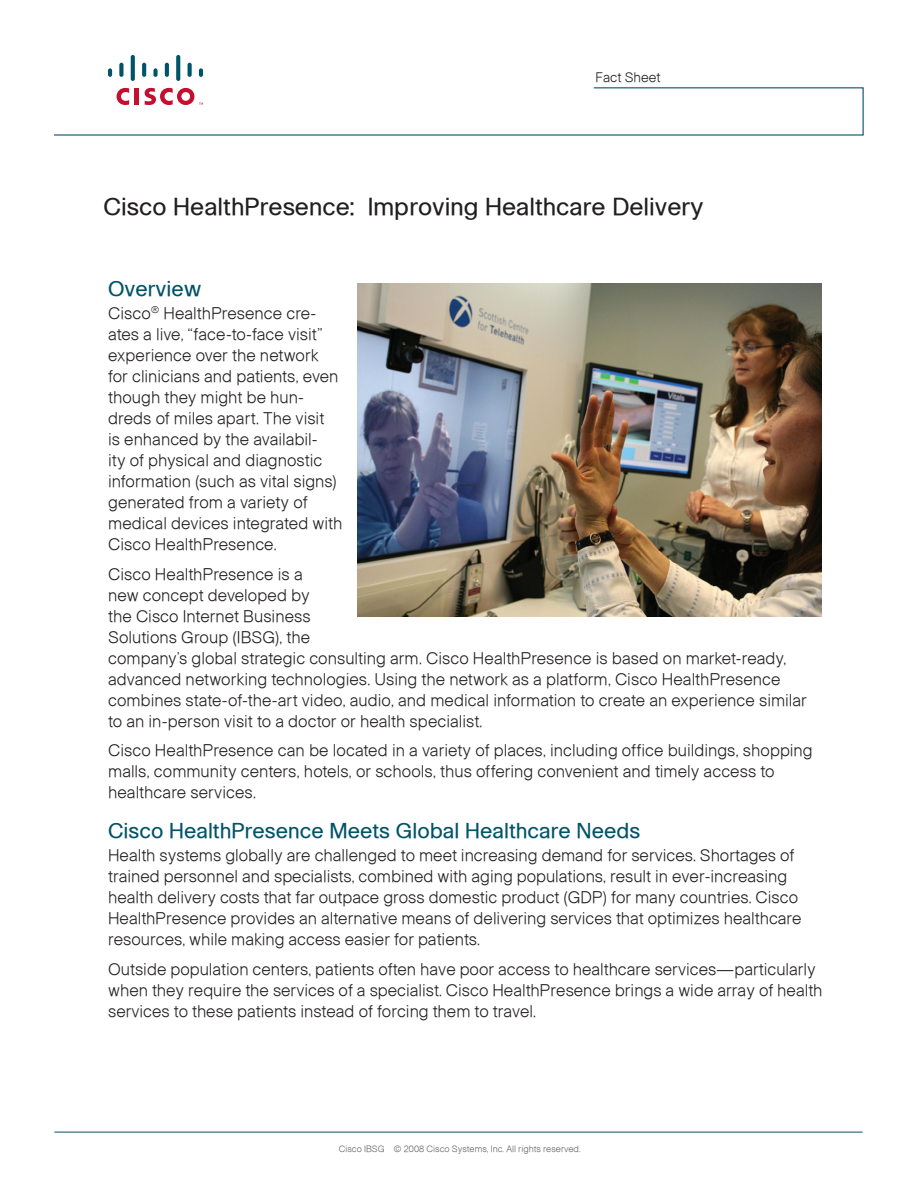
<style>
.page{position:relative;width:918px;height:1188px;background:#fff}
.page>*{position:absolute;margin:0;border:0;box-sizing:border-box;transform-origin:0 0}
.t1{font:24px "Ciscoregular";color:#231f20}
.t2{font:21px "Ciscoregular";color:#005467}
.t3{font:16.5px/21px "Ciscolight";color:#231f20}
.t4{font:13.5px "Ciscolight";color:#231f20}
.t5{font:9px "Ciscolight";color:#636366}
</style>
<div class="page">
<svg style="left:108px;top:68px;width:4px;height:9px"></svg>
<svg style="left:119px;top:63px;width:4px;height:14px"></svg>
<svg style="left:131px;top:55px;width:4px;height:26px"></svg>
<svg style="left:142px;top:63px;width:4px;height:14px"></svg>
<div style="left:153px;top:68px;width:5px;height:9px;background:#005467;border-radius:2px"></div>
<svg style="left:165px;top:63px;width:4px;height:14px"></svg>
<svg style="left:176px;top:55px;width:4px;height:26px"></svg>
<svg style="left:188px;top:63px;width:4px;height:14px"></svg>
<svg style="left:199px;top:68px;width:4px;height:9px"></svg>
<svg style="left:54px;top:87px;width:810px;height:49px"></svg>
<hr style="left:54px;top:1132px;width:809px;height:1px;background:#005467">
<img style="left:357px;top:284px;width:465px;height:333px">
<p class="t4" style="left:596px;top:71px;width:67px">Fact Sheet</p>
<h1 class="t1" style="left:104px;top:196px;width:602px">Cisco HealthPresence: Improving Healthcare Delivery</h1>
<p class="t2" style="left:108px;top:279px;width:95px">Overview</p>
<p class="t3" style="left:108px;top:304px;width:236px">Cisco<sup>®</sup> HealthPresence cre&shy;ates a live, “face-to-face visit” experience over the network for clinicians and patients, even though they might be hun&shy;dreds of miles apart. The visit<br>is enhanced by the availabil-<br>ity of physical and diagnostic information (such as vital signs) generated from a variety of medical devices integrated with<br>Cisco HealthPresence.</p>
<p class="t3" style="left:108px;top:564px;width:700px">Cisco HealthPresence is a<br>new concept developed by<br>the Cisco Internet Business<br>Solutions Group (IBSG), the<br>company’s global strategic consulting arm. Cisco HealthPresence is based on market-ready, advanced networking technologies. Using the network as a platform, Cisco HealthPresence combines state-of-the-art video, audio, and medical information to create an experience similar to an in-person visit to a doctor or health specialist.</p>
<p class="t3" style="left:108px;top:741px;width:706px">Cisco HealthPresence can be located in a variety of places, including office buildings, shopping malls, community centers, hotels, or schools, thus offering convenient and timely access to healthcare services.</p>
<p class="t2" style="left:108px;top:821px;width:534px">Cisco HealthPresence Meets Global Healthcare Needs</p>
<p class="t3" style="left:108px;top:846px;width:695px">Health systems globally are challenged to meet increasing demand for services. Shortages of trained personnel and specialists, combined with aging populations, result in ever-increasing health delivery costs that far outpace gross domestic product (GDP) for many countries. Cisco HealthPresence provides an alternative means of delivering services that optimizes healthcare resources, while making access easier for patients.</p>
<p class="t3" style="left:108px;top:959px;width:716px">Outside population centers, patients often have poor access to healthcare services—particularly when they require the services of a specialist. Cisco HealthPresence brings a wide array of health services to these patients instead of forcing them to travel.</p>
<p class="t5" style="left:339px;top:1144px;width:243px">Cisco IBSG © 2008 Cisco Systems, Inc. All rights reserved.</p>
</div>
